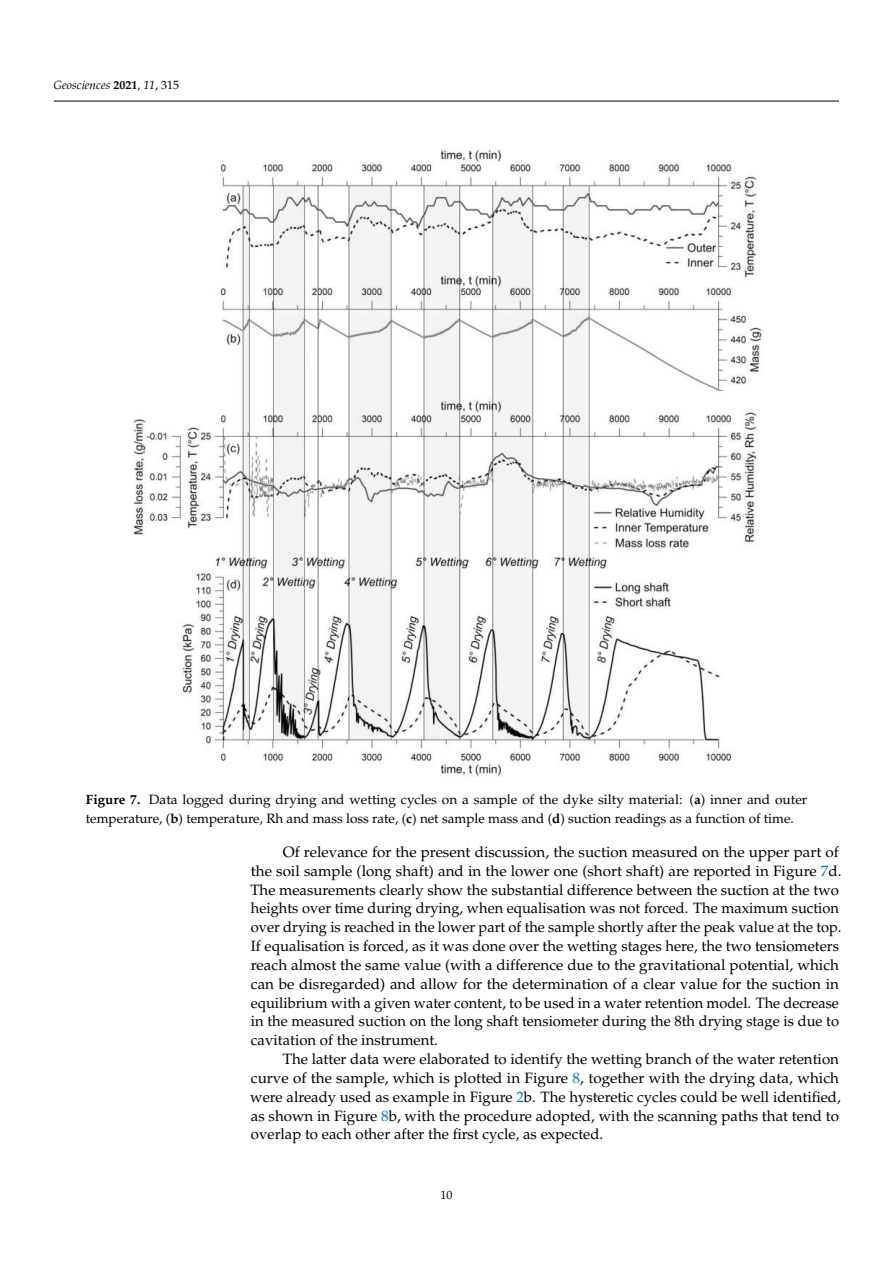
<style>
.page{position:relative;width:893px;height:1263px;background:#fff}
.page>*{position:absolute;margin:0;border:0;box-sizing:border-box;transform-origin:0 0}
.t1{font:15px/18.9px "URW Palladio L Roma";color:#000}
.t2{font:13.5px/19.2px "URW Palladio L Roma";color:#000}
.t3{font:italic 12px "URW Palladio L";color:#000}
.t4{font:12px "URW Palladio L Roma";color:#000}
.s1{font-weight:700;font-style:normal}
.s2{font-family:"URW Palladio L Roma";font-style:normal}
.s3{font-family:"URW Palladio L";font-weight:700}
.s4{color:#0875b7}
</style>
<div class="page">
<hr style="left:54px;top:101px;width:785px;height:1px;background:#000">
<img style="left:133px;top:149px;width:630px;height:628px">
<p class="t3" style="left:54px;top:81px;width:127px">Geosciences <span class="s1">2021</span><span class="s2">,</span> 11<span class="s2">, 315</span></p>
<p class="t2" style="left:86px;top:790px;width:723px"><span class="s3">Figure 7.</span> Data logged during drying and wetting cycles on a sample of the dyke silty material: (<span class="s3">a</span>) inner and outer temperature, (<span class="s3">b</span>) temperature, Rh and mass loss rate, (<span class="s3">c</span>) net sample mass and (<span class="s3">d</span>) suction readings as a function of time.</p>
<p class="t1" style="left:250px;top:843px;width:593px;text-indent:32px">Of relevance for the present discussion, the suction measured on the upper part of the soil sample (long shaft) and in the lower one (short shaft) are reported in Figure <span class="s4">7</span>d.<br>The measurements clearly show the substantial difference between the suction at the two heights over time during drying, when equalisation was not forced. The maximum suction over drying is reached in the lower part of the sample shortly after the peak value at the top.<br>If equalisation is forced, as it was done over the wetting stages here, the two tensiometers reach almost the same value (with a difference due to the gravitational potential, which can be disregarded) and allow for the determination of a clear value for the suction in equilibrium with a given water content, to be used in a water retention model. The decrease in the measured suction on the long shaft tensiometer during the 8th drying stage is due to cavitation of the instrument.</p>
<p class="t1" style="left:250px;top:1050px;width:592px;text-indent:33px">The latter data were elaborated to identify the wetting branch of the water retention curve of the sample, which is plotted in Figure <span class="s4">8</span>, together with the drying data, which were already used as example in Figure <span class="s4">2</span>b. The hysteretic cycles could be well identified, as shown in Figure <span class="s4">8</span>b, with the procedure adopted, with the scanning paths that tend to overlap to each other after the first cycle, as expected.</p>
<p class="t4" style="left:440px;top:1188px;width:13px">10</p>
</div>
